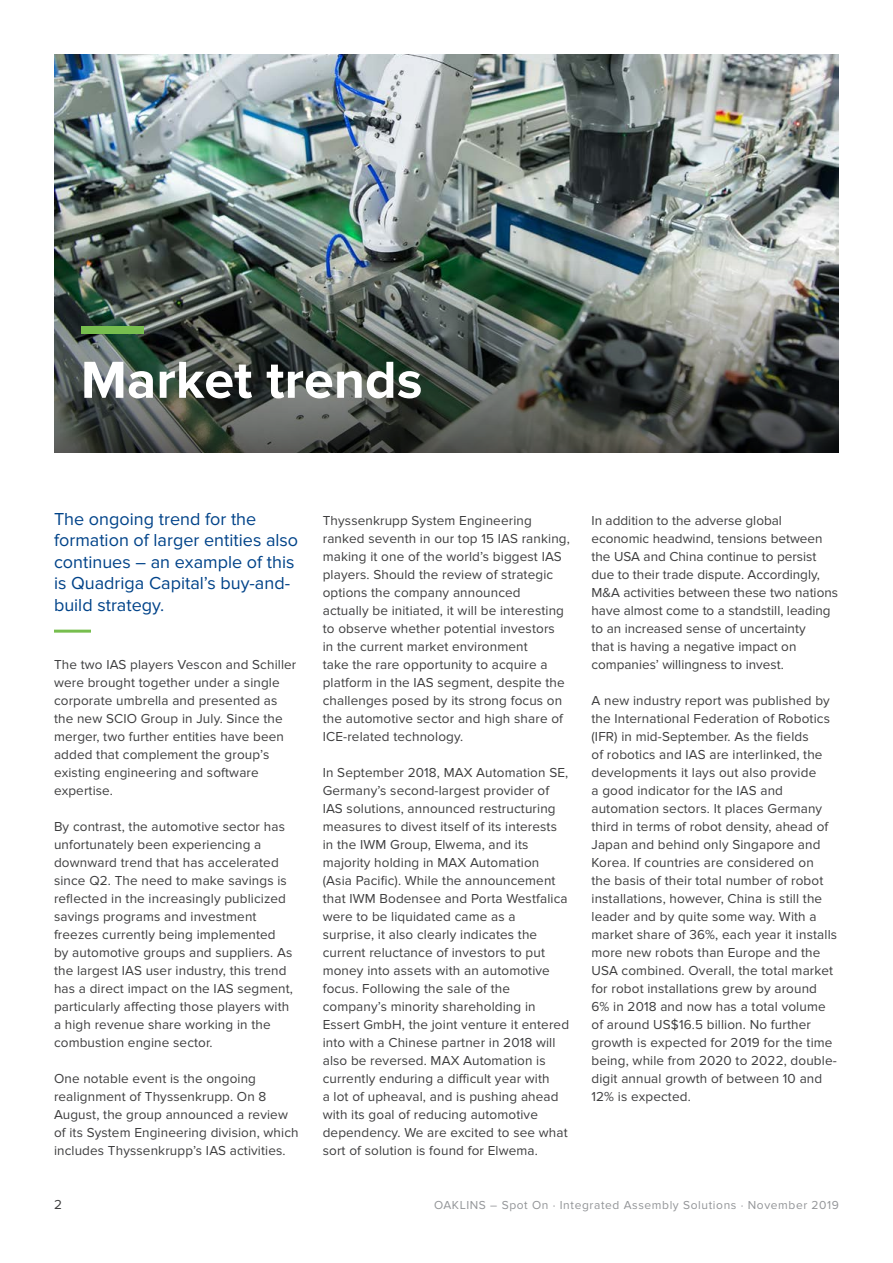
<style>
.page{position:relative;width:893px;height:1263px;background:#fff}
.page>*{position:absolute;margin:0;border:0;box-sizing:border-box;transform-origin:0 0}
._03_headline_level_1{font:700 54px "Proxima Nova";color:#fff}
._07_pullout_quote{font:18px/21.6px "Proxima Nova";color:#004389}
._01_bodycopy{font:13.5px/18px "Proxima Nova";letter-spacing:.01em;color:#3e3e3f}
.t1{font:12px "Proxima Nova";letter-spacing:.05em;color:#939598}
</style>
<div class="page">
<img style="left:54px;top:54px;width:785px;height:205px">
<img style="left:54px;top:259px;width:785px;height:194px">
<hr style="left:54px;top:630px;width:37px;height:3px;background:#77be4e">
<div style="left:81px;top:327px;width:63px;height:7px;background:#77be4e"></div>
<p class="_03_headline_level_1" style="left:81px;top:349px;width:343px">Market trends</p>
<p class="_07_pullout_quote" style="left:54px;top:508px;width:246px">The ongoing trend for the formation of larger entities also continues – an example of this is Quadriga Capital’s buy-and&shy;build strategy.</p>
<p class="_01_bodycopy" style="left:54px;top:655px;width:244px">The two IAS players Vescon and Schiller were brought together under a single corporate umbrella and presented as the new SCIO Group in July. Since the merger, two further entities have been added that complement the group’s existing engineering and software expertise.</p>
<p class="_01_bodycopy" style="left:54px;top:817px;width:241px">By contrast, the automotive sector has unfortunately been experiencing a downward trend that has accelerated since Q2. The need to make savings is reflected in the increasingly publicized savings programs and investment freezes currently being implemented by automotive groups and suppliers. As the largest IAS user industry, this trend has a direct impact on the IAS segment, particularly affecting those players with a high revenue share working in the combustion engine sector.</p>
<p class="_01_bodycopy" style="left:54px;top:1069px;width:246px">One notable event is the ongoing realignment of Thyssenkrupp. On 8<br>August, the group announced a review of its System Engineering division, which includes Thyssenkrupp’s IAS activities.</p>
<p class="_01_bodycopy" style="left:323px;top:511px;width:249px">Thyssenkrupp System Engineering ranked seventh in our top 15 IAS ranking, making it one of the world’s biggest IAS players. Should the review of strategic options the company announced actually be initiated, it will be interesting to observe whether potential investors<br>in the current market environment<br>take the rare opportunity to acquire a platform in the IAS segment, despite the challenges posed by its strong focus on the automotive sector and high share of ICE-related technology.</p>
<p class="_01_bodycopy" style="left:323px;top:763px;width:248px">In September 2018, MAX Automation SE, Germany’s second-largest provider of IAS solutions, announced restructuring measures to divest itself of its interests in the IWM Group, Elwema, and its majority holding in MAX Automation (Asia Pacific). While the announcement that IWM Bodensee and Porta Westfalica were to be liquidated came as a surprise, it also clearly indicates the current reluctance of investors to put money into assets with an automotive focus. Following the sale of the company’s minority shareholding in Essert GmbH, the joint venture it entered into with a Chinese partner in 2018 will also be reversed. MAX Automation is currently enduring a difficult year with<br>a lot of upheaval, and is pushing ahead with its goal of reducing automotive dependency. We are excited to see what sort of solution is found for Elwema.</p>
<p class="_01_bodycopy" style="left:591px;top:511px;width:248px">In addition to the adverse global economic headwind, tensions between the USA and China continue to persist due to their trade dispute. Accordingly, M&amp;A activities between these two nations have almost come to a standstill, leading to an increased sense of uncertainty<br>that is having a negative impact on companies’ willingness to invest.</p>
<p class="_01_bodycopy" style="left:591px;top:691px;width:247px">A new industry report was published by the International Federation of Robotics (IFR) in mid-September. As the fields<br>of robotics and IAS are interlinked, the developments it lays out also provide<br>a good indicator for the IAS and automation sectors. It places Germany third in terms of robot density, ahead of Japan and behind only Singapore and Korea. If countries are considered on<br>the basis of their total number of robot installations, however, China is still the leader and by quite some way. With a market share of 36%, each year it installs more new robots than Europe and the USA combined. Overall, the total market for robot installations grew by around 6% in 2018 and now has a total volume of around US$16.5 billion. No further growth is expected for 2019 for the time being, while from 2020 to 2022, double&shy;digit annual growth of between 10 and 12% is expected.</p>
<p class="_01_bodycopy" style="left:54px;top:1195px;width:9px">2</p>
<p class="t1" style="left:434px;top:1198px;width:406px">OAKLINS – Spot On · Integrated Assembly Solutions · November 2019</p>
</div>
